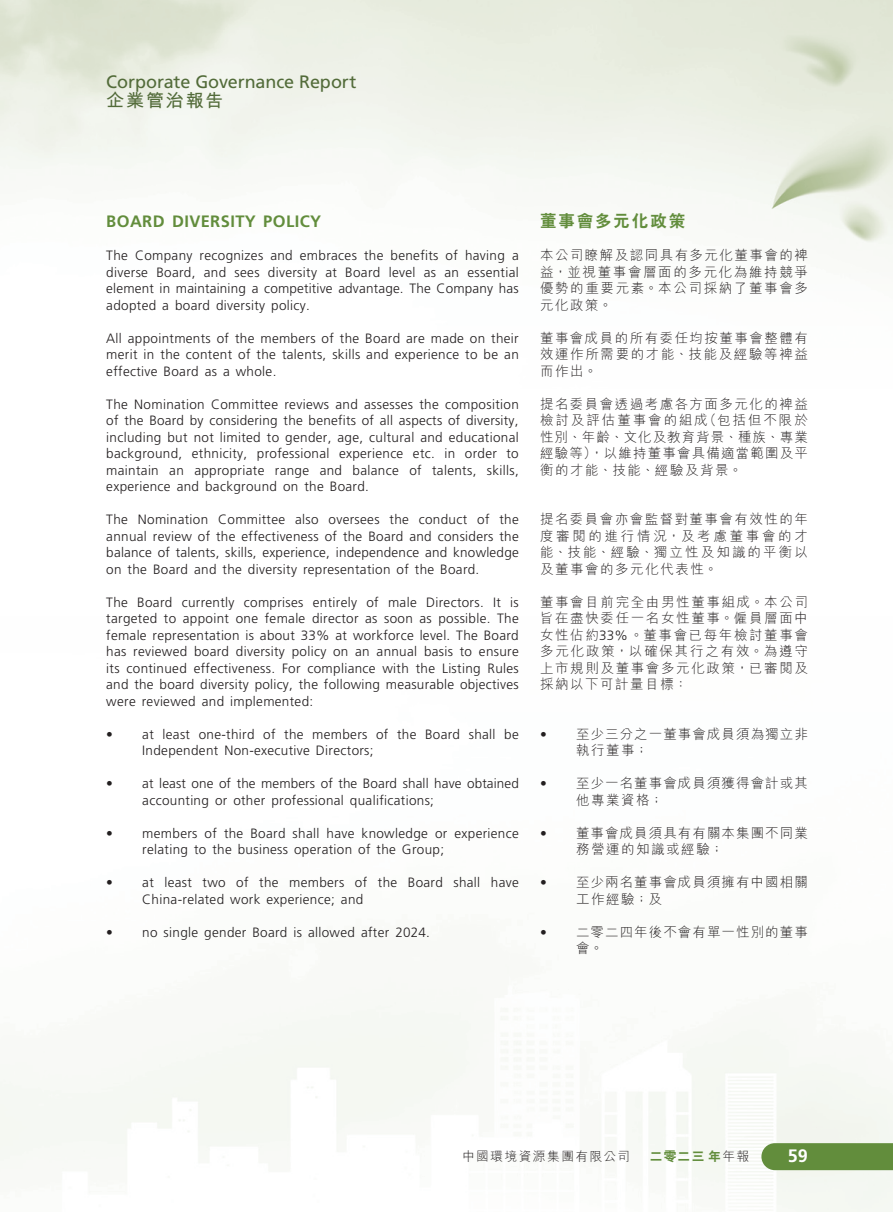
<style>
.page{position:relative;width:893px;height:1212px;background:#fff}
.page>*{position:absolute;margin:0;border:0;box-sizing:border-box;transform-origin:0 0}
.t1{font:18px "Frutiger LT Std";letter-spacing:-.005em;color:#526b39}
.t2{font:700 18px "M Hei HK";letter-spacing:.105em;color:#526b39}
.t3{font:700 18px "Frutiger LT Std";color:#fff}
._03_H1{font:700 16.5px "Frutiger LT Std";letter-spacing:.025em;color:#628d3c}
._03_H1-2{font:800 16.5px "C Hei 2 HK";letter-spacing:.115em;color:#628d3c}
._01_Body_Text{font:300 13.5px/16.5px "Frutiger LT Std";letter-spacing:.025em;color:#231f20;text-align:justify}
._11_P0{font:300 13.5px/16.5px "M Hei HK";letter-spacing:.12em;color:#231f20;text-align:justify}
._01_Body_Text-2{font:300 13.5px/16.5px "M Hei HK";letter-spacing:.08em;color:#231f20}
.t4{font:300 12.75px "M Hei HK";letter-spacing:.11em;color:#231f20}
.t5{font:800 12.75px "C Hei 2 HK";letter-spacing:.105em;color:#628d3c}
.s1{font-family:"Frutiger LT Std"}
.s2{font-family:"M Hei HK";font-weight:300;color:#231f20}
</style>
<div class="page">
<div style="left:761px;top:1143px;width:132px;height:27px;background:#628d3c"></div>
<h1 class="t1" style="left:106px;top:71px;width:252px">Corporate Governance Report</h1>
<h1 class="t2" style="left:106px;top:88px;width:118px">企業管治報告</h1>
<p class="_03_H1" style="left:106px;top:212px;width:216px">BOARD DIVERSITY POLICY</p>
<p class="_01_Body_Text" style="left:106px;top:248px;width:414px">The Company recognizes and embraces the benefits of having a diverse Board, and sees diversity at Board level as an essential element in maintaining a competitive advantage. The Company has adopted a board diversity policy.</p>
<p class="_01_Body_Text" style="left:106px;top:330px;width:414px">All appointments of the members of the Board are made on their merit in the content of the talents, skills and experience to be an effective Board as a whole.</p>
<p class="_01_Body_Text" style="left:106px;top:396px;width:414px">The Nomination Committee reviews and assesses the composition of the Board by considering the benefits of all aspects of diversity, including but not limited to gender, age, cultural and educational background, ethnicity, professional experience etc. in order to maintain an appropriate range and balance of talents, skills, experience and background on the Board.</p>
<p class="_01_Body_Text" style="left:106px;top:512px;width:414px">The Nomination Committee also oversees the conduct of the annual review of the effectiveness of the Board and considers the balance of talents, skills, experience, independence and knowledge on the Board and the diversity representation of the Board.</p>
<p class="_01_Body_Text" style="left:106px;top:594px;width:414px">The Board currently comprises entirely of male Directors. It is targeted to appoint one female director as soon as possible. The female representation is about 33% at workforce level. The Board has reviewed board diversity policy on an annual basis to ensure its continued effectiveness. For compliance with the Listing Rules and the board diversity policy, the following measurable objectives were reviewed and implemented:</p>
<p class="_01_Body_Text" style="left:142px;top:726px;width:378px;text-indent:-36px">• at least one-third of the members of the Board shall be<br>Independent Non-executive Directors;</p>
<p class="_01_Body_Text" style="left:142px;top:776px;width:378px;text-indent:-36px">• at least one of the members of the Board shall have obtained accounting or other professional qualifications;</p>
<p class="_01_Body_Text" style="left:142px;top:825px;width:378px;text-indent:-36px">• members of the Board shall have knowledge or experience relating to the business operation of the Group;</p>
<p class="_01_Body_Text" style="left:142px;top:875px;width:378px;text-indent:-36px">• at least two of the members of the Board shall have<br>China-related work experience; and</p>
<p class="_01_Body_Text" style="left:106px;top:924px;width:325px">• no single gender Board is allowed after 2024.</p>
<p class="_03_H1-2" style="left:540px;top:210px;width:147px">董事會多元化政策</p>
<p class="_11_P0" style="left:540px;top:247px;width:269px">本公司瞭解及認同具有多元化董事會的裨益，並視董事會層面的多元化為維持競爭優勢的重要元素。本公司採納了董事會多元化政策。</p>
<p class="_11_P0" style="left:540px;top:329px;width:269px">董事會成員的所有委任均按董事會整體有效運作所需要的才能、技能及經驗等裨益而作出。</p>
<p class="_11_P0" style="left:540px;top:395px;width:269px">提名委員會透過考慮各方面多元化的裨益檢討及評估董事會的組成（包括但不限於性別、年齡、文化及教育背景、種族、專業經驗等），以維持董事會具備適當範圍及平衡的才能、技能、經驗及背景。</p>
<p class="_11_P0" style="left:540px;top:511px;width:269px">提名委員會亦會監督對董事會有效性的年度審閱的進行情況，及考慮董事會的才能、技能、經驗、獨立性及知識的平衡以及董事會的多元化代表性。</p>
<p class="_01_Body_Text-2" style="left:540px;top:593px;width:269px;text-align:justify">董事會目前完全由男性董事組成。本公司旨在盡快委任一名女性董事。僱員層面中女性佔約<span class="s1">33%</span>。董事會已每年檢討董事會多元化政策，以確保其行之有效。為遵守上市規則及董事會多元化政策，已審閱及採納以下可計量目標：</p>
<p class="_01_Body_Text-2" style="left:576px;top:725px;width:233px;text-indent:-36px"><span class="s1">•</span> 至少三分之一董事會成員須為獨立非執行董事；</p>
<p class="_01_Body_Text-2" style="left:576px;top:775px;width:233px;text-indent:-36px"><span class="s1">•</span> 至少一名董事會成員須獲得會計或其他專業資格；</p>
<p class="_01_Body_Text-2" style="left:576px;top:824px;width:233px;text-indent:-36px"><span class="s1">•</span> 董事會成員須具有有關本集團不同業務營運的知識或經驗；</p>
<p class="_01_Body_Text-2" style="left:576px;top:874px;width:233px;text-indent:-36px"><span class="s1">•</span> 至少兩名董事會成員須擁有中國相關工作經驗；及</p>
<p class="_01_Body_Text-2" style="left:576px;top:923px;width:233px;text-indent:-36px"><span class="s1">•</span> 二零二四年後不會有單一性別的董事會。</p>
<p class="t4" style="left:462px;top:1147px;width:169px">中國環境資源集團有限公司</p>
<p class="t5" style="left:650px;top:1148px;width:101px">二零二三年<span class="s2">年報</span></p>
<h1 class="t3" style="left:788px;top:1145px;width:22px">59</h1>
</div>
